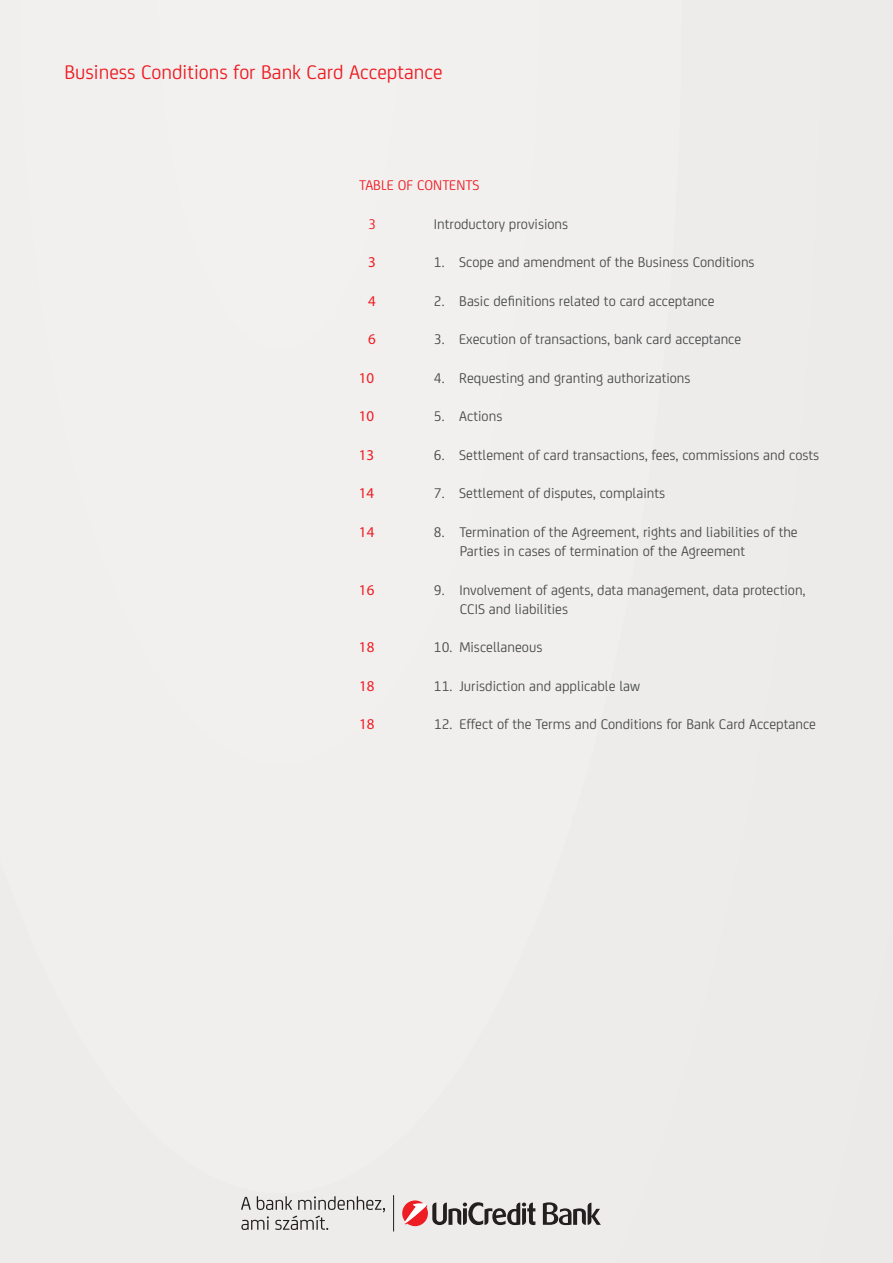
<style>
.page{position:relative;width:893px;height:1263px;background:#f0efee}
.page>*{position:absolute;margin:0;border:0;box-sizing:border-box;transform-origin:0 0}
.t1{font:21px "FS Joey";color:#ee1d23}
.t2{font:15px/19.2px "FS Joey";color:#4b4c4d}
.t3{font:15px "Myriad Pro";color:#ee1d23}
.t4{font:15px "FS Joey";color:#ee1d23}
</style>
<div class="page">
<svg style="left:543px;top:1202px;width:58px;height:23px"></svg>
<svg style="left:402px;top:1200px;width:133px;height:26px"></svg>
<svg style="left:241px;top:1196px;width:144px;height:34px"></svg>
<hr style="left:393px;top:1195px;width:1px;height:36px;background:#231f20">
<h1 class="t1" style="left:64px;top:57px;width:380px">Business Conditions for Bank Card Acceptance</h1>
<p class="t4" style="left:359px;top:174px;width:122px">TABLE OF CONTENTS</p>
<p class="t4" style="left:368px;top:213px;width:9px">3</p>
<p class="t2" style="left:434px;top:213px;width:136px">Introductory provisions</p>
<p class="t3" style="left:368px;top:253px;width:9px">3</p>
<p class="t2" style="left:434px;top:252px;width:322px">1. Scope and amendment of the Business Conditions</p>
<p class="t3" style="left:368px;top:291px;width:9px">4</p>
<p class="t2" style="left:434px;top:290px;width:282px">2. Basic definitions related to card acceptance</p>
<p class="t3" style="left:368px;top:330px;width:9px">6</p>
<p class="t2" style="left:434px;top:329px;width:309px">3. Execution of transactions, bank card acceptance</p>
<p class="t3" style="left:359px;top:368px;width:17px">10</p>
<p class="t2" style="left:434px;top:367px;width:258px">4. Requesting and granting authorizations</p>
<p class="t3" style="left:359px;top:407px;width:17px">10</p>
<p class="t2" style="left:434px;top:406px;width:70px">5. Actions</p>
<p class="t3" style="left:359px;top:445px;width:17px">13</p>
<p class="t2" style="left:434px;top:444px;width:387px">6. Settlement of card transactions, fees, commissions and costs</p>
<p class="t3" style="left:359px;top:484px;width:17px">14</p>
<p class="t2" style="left:434px;top:483px;width:233px">7. Settlement of disputes, complaints</p>
<p class="t3" style="left:359px;top:522px;width:17px">14</p>
<p class="t2" style="left:460px;top:521px;width:339px;text-indent:-26px">8. Termination of the Agreement, rights and liabilities of the<br>Parties in cases of termination of the Agreement</p>
<p class="t3" style="left:359px;top:580px;width:17px">16</p>
<p class="t2" style="left:460px;top:579px;width:347px;text-indent:-26px">9. Involvement of agents, data management, data protection,<br>CCIS and liabilities</p>
<p class="t3" style="left:359px;top:638px;width:17px">18</p>
<p class="t2" style="left:434px;top:637px;width:110px">10. Miscellaneous</p>
<p class="t3" style="left:359px;top:677px;width:17px">18</p>
<p class="t2" style="left:434px;top:675px;width:208px">11. Jurisdiction and applicable law</p>
<p class="t3" style="left:359px;top:715px;width:17px">18</p>
<p class="t2" style="left:434px;top:714px;width:383px">12. Effect of the Terms and Conditions for Bank Card Acceptance</p>
</div>
